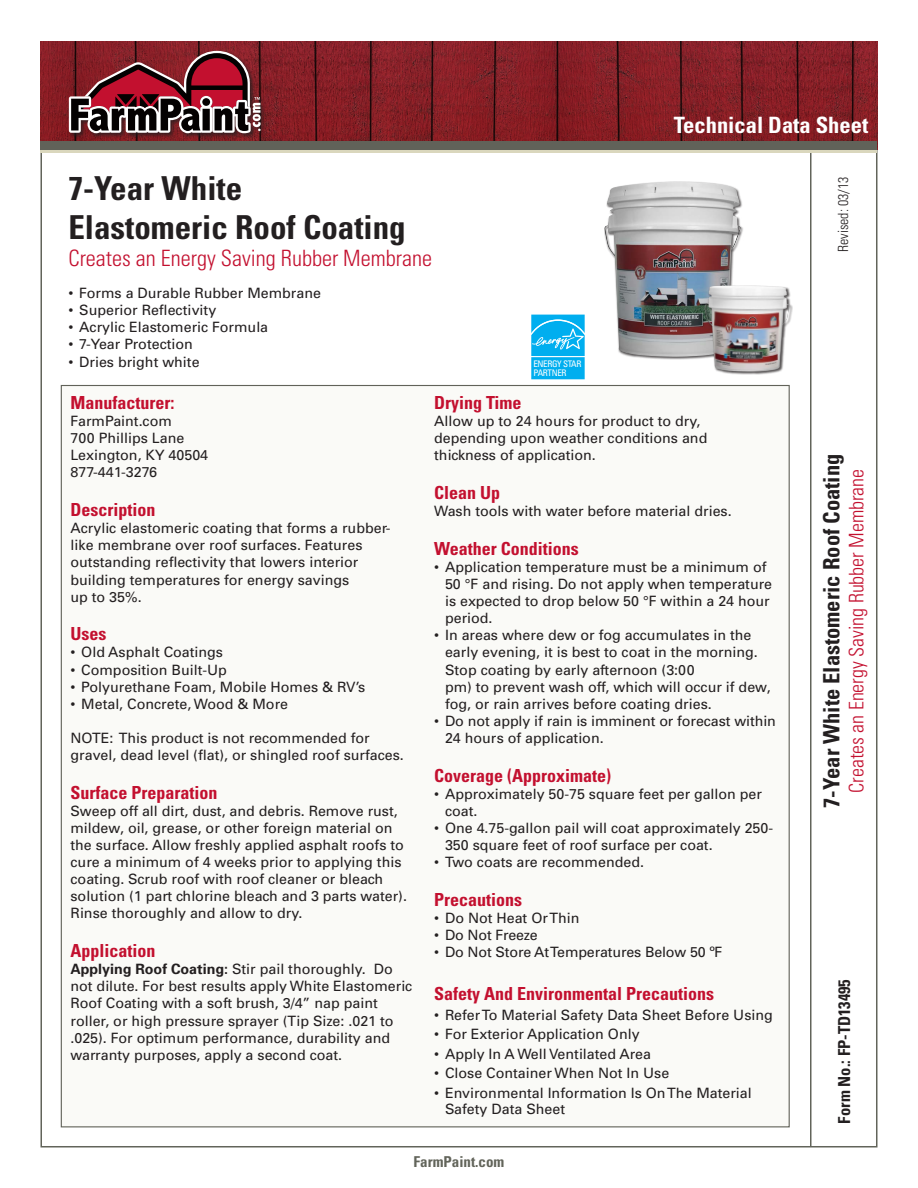
<style>
.page{position:relative;width:918px;height:1188px;background:#fff}
.page>*{position:absolute;margin:0;border:0;box-sizing:border-box;transform-origin:0 0}
.Product_Name_Main_1{font:700 condensed 33px "Univers";color:#231f20}
.Product_Large_Descri{font:300 condensed 22.5px "Univers";color:#c3102f}
.Product_Name_Small_S{font:700 condensed 22.5px "Univers";color:#231f20}
.t1{font:700 condensed 22.5px "Univers";color:#fff}
.Product_description{font:300 condensed 20.1px "Univers";color:#c3102f}
.Small_Head{font:700 condensed 18px "Univers";color:#c3102f}
.Form{font:700 condensed 16.5px "Univers";color:#231f20}
.t2{font:700 condensed 15px "Univers";color:#62645a}
.Body{font:14.25px/17.1px "Univers";color:#231f20}
.Revised_Date_Text{font:300 condensed 14.1px "Univers";color:#231f20}
.t3{font:condensed 9px/9.6px "Univers";letter-spacing:-.04em;color:#fff}
.s1{font-weight:700}
</style>
<div class="page">
<hr style="left:810px;top:115px;width:2px;height:1031px;background:#62645a">
<img style="left:40px;top:42px;width:483px;height:99px">
<img style="left:523px;top:42px;width:354px;height:99px">
<div style="left:68px;top:50px;width:198px;height:89px;background:#231f20;opacity:.75"></div>
<svg style="left:69px;top:51px;width:192px;height:82px;background:#803c45"></svg>
<hr style="left:40px;top:149px;width:838px;height:4px;background:#dad7bd">
<div style="left:40px;top:141px;width:838px;height:9px;background:#616259"></div>
<div style="left:604px;top:182px;width:140px;height:178px;background:#231f20;opacity:.75"></div>
<img style="left:604px;top:182px;width:137px;height:175px">
<div style="left:61px;top:386px;width:728px;height:741px;background:#fafaf7"></div>
<div style="left:704px;top:285px;width:89px;height:90px;background:#231f20;opacity:.75"></div>
<img style="left:704px;top:285px;width:86px;height:87px">
<svg style="left:531px;top:314px;width:54px;height:66px"></svg>
<div style="left:531px;top:357px;width:54px;height:22px;background:#00aeef"></div>
<svg style="left:531px;top:315px;width:54px;height:41px;background:#25b9f1"></svg>
<p class="Product_Name_Main_1" style="left:68px;top:168px;width:175px">7-Year White</p>
<p class="Product_Name_Main_1" style="left:68px;top:207px;width:339px">Elastomeric Roof Coating</p>
<p class="Product_Large_Descri" style="left:68px;top:245px;width:365px">Creates an Energy Saving Rubber Membrane</p>
<p class="Body" style="left:68px;top:285px;width:254px">• Forms a Durable Rubber Membrane</p>
<p class="Body" style="left:68px;top:302px;width:149px">• Superior Reflectivity</p>
<p class="Body" style="left:68px;top:319px;width:201px">• Acrylic Elastomeric Formula</p>
<p class="Body" style="left:68px;top:336px;width:126px">• 7-Year Protection</p>
<p class="Body" style="left:68px;top:353px;width:133px">• Dries bright white</p>
<p class="t3" style="left:533px;top:359px;width:50px">ENERGY STAR<br>PARTNER</p>
<h2 class="t1" style="left:674px;top:111px;width:196px">Technical Data Sheet</h2>
<p class="Revised_Date_Text" style="left:835px;top:252px;width:77px;rotate:-90deg">Revised: 03/13</p>
<p class="Small_Head" style="left:71px;top:392px;width:105px">Manufacturer:</p>
<p class="Body" style="left:71px;top:413px;width:103px">FarmPaint.com</p>
<p class="Body" style="left:71px;top:430px;width:115px">700 Phillips Lane</p>
<p class="Body" style="left:71px;top:447px;width:139px">Lexington, KY 40504</p>
<p class="Body" style="left:71px;top:464px;width:88px">877-441-3276</p>
<p class="Small_Head" style="left:71px;top:499px;width:86px">Description</p>
<p class="Body" style="left:71px;top:520px;width:322px">Acrylic elastomeric coating that forms a rubber&shy;like membrane over roof surfaces. Features outstanding reflectivity that lowers interior building temperatures for energy savings<br>up to 35%.</p>
<p class="Small_Head" style="left:71px;top:623px;width:37px">Uses</p>
<p class="Body" style="left:71px;top:644px;width:154px">• Old Asphalt Coatings</p>
<p class="Body" style="left:71px;top:661px;width:158px">• Composition Built-Up</p>
<p class="Body" style="left:71px;top:678px;width:296px">• Polyurethane Foam, Mobile Homes &amp; RV’s</p>
<p class="Body" style="left:71px;top:695px;width:219px">• Metal, Concrete, Wood &amp; More</p>
<p class="Body" style="left:71px;top:729px;width:335px">NOTE: This product is not recommended for gravel, dead level (flat), or shingled roof surfaces.</p>
<p class="Small_Head" style="left:71px;top:781px;width:149px">Surface Preparation</p>
<p class="Body" style="left:71px;top:802px;width:338px">Sweep off all dirt, dust, and debris. Remove rust, mildew, oil, grease, or other foreign material on the surface. Allow freshly applied asphalt roofs to cure a minimum of 4 weeks prior to applying this coating. Scrub roof with roof cleaner or bleach solution (1 part chlorine bleach and 3 parts water).<br>Rinse thoroughly and allow to dry.</p>
<p class="Small_Head" style="left:71px;top:940px;width:87px">Application</p>
<p class="Body" style="left:71px;top:961px;width:343px"><span class="s1">Applying Roof Coating:</span> Stir pail thoroughly. Do not dilute. For best results apply White Elastomeric Roof Coating with a soft brush, 3/4” nap paint roller, or high pressure sprayer (Tip Size: .021 to .025). For optimum performance, durability and warranty purposes, apply a second coat.</p>
<p class="Small_Head" style="left:434px;top:392px;width:89px">Drying Time</p>
<p class="Body" style="left:434px;top:413px;width:275px">Allow up to 24 hours for product to dry, depending upon weather conditions and thickness of application.</p>
<p class="Small_Head" style="left:434px;top:482px;width:68px">Clean Up</p>
<p class="Body" style="left:434px;top:503px;width:299px">Wash tools with water before material dries.</p>
<p class="Small_Head" style="left:434px;top:537px;width:146px">Weather Conditions</p>
<p class="Body" style="left:445px;top:558px;width:329px;text-indent:-11px">• Application temperature must be a minimum of 50 °F and rising. Do not apply when temperature is expected to drop below 50 °F within a 24 hour period.</p>
<p class="Body" style="left:445px;top:627px;width:314px;text-indent:-11px">• In areas where dew or fog accumulates in the early evening, it is best to coat in the morning.</p>
<p class="Body" style="left:445px;top:661px;width:327px">Stop coating by early afternoon (3:00<br>pm) to prevent wash off, which will occur if dew, fog, or rain arrives before coating dries.</p>
<p class="Body" style="left:445px;top:712px;width:332px;text-indent:-11px">• Do not apply if rain is imminent or forecast within<br>24 hours of application.</p>
<p class="Small_Head" style="left:434px;top:764px;width:178px">Coverage (Approximate)</p>
<p class="Body" style="left:445px;top:785px;width:319px;text-indent:-11px">• Approximately 50-75 square feet per gallon per coat.</p>
<p class="Body" style="left:445px;top:819px;width:330px;text-indent:-11px">• One 4.75-gallon pail will coat approximately 250-<br>350 square feet of roof surface per coat.</p>
<p class="Body" style="left:434px;top:854px;width:211px">• Two coats are recommended.</p>
<p class="Small_Head" style="left:434px;top:888px;width:90px">Precautions</p>
<p class="Body" style="left:434px;top:909px;width:147px">• Do Not Heat OrThin</p>
<p class="Body" style="left:434px;top:927px;width:105px">• Do Not Freeze</p>
<p class="Body" style="left:434px;top:944px;width:290px">• Do Not Store AtTemperatures Below 50 ºF</p>
<p class="Small_Head" style="left:434px;top:983px;width:281px">Safety And Environmental Precautions</p>
<p class="Body" style="left:434px;top:1006px;width:340px">• ReferTo Material Safety Data Sheet Before Using</p>
<p class="Body" style="left:434px;top:1026px;width:207px">• For Exterior Application Only</p>
<p class="Body" style="left:434px;top:1045px;width:218px">• Apply In A Well Ventilated Area</p>
<p class="Body" style="left:434px;top:1065px;width:237px">• Close Container When Not In Use</p>
<p class="Body" style="left:445px;top:1085px;width:308px;line-height:16.5px;text-indent:-11px">• Environmental Information Is OnThe Material<br>Safety Data Sheet</p>
<p class="t2" style="left:414px;top:1152px;width:92px">FarmPaint.com</p>
<p class="Product_Name_Small_S" style="left:818px;top:808px;width:355px;rotate:-90deg">7-Year White Elastomeric Roof Coating</p>
<p class="Product_description" style="left:844px;top:793px;width:325px;rotate:-90deg">Creates an Energy Saving Rubber Membrane</p>
<p class="Form" style="left:834px;top:1124px;width:146px;rotate:-90deg">Form No.: FP-TD13495</p>
</div>
